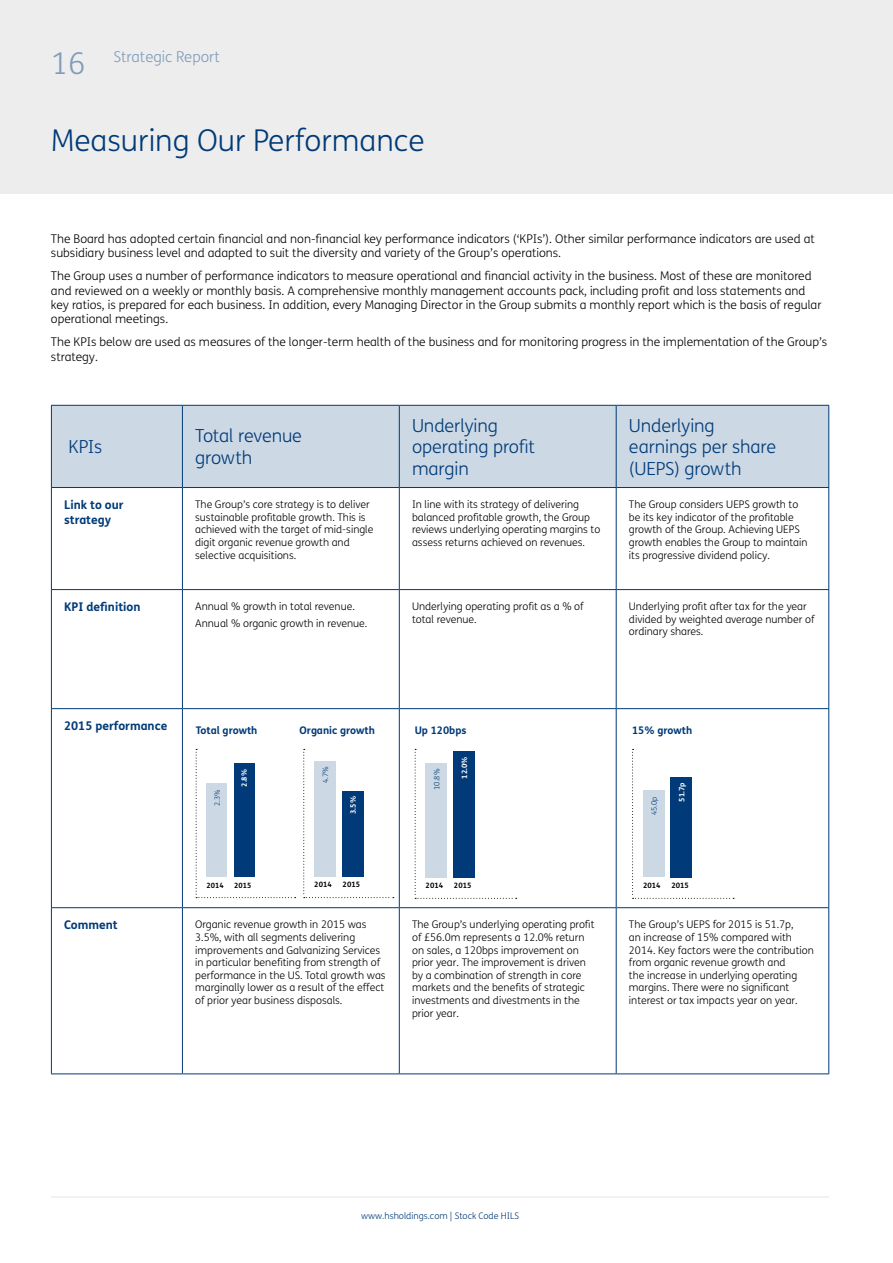
<style>
.page{position:relative;width:893px;height:1263px;background:#fff}
.page>*{position:absolute;margin:0;border:0;box-sizing:border-box;transform-origin:0 0}
.t1{font:300 30px "FS Me";color:#003a78}
.t2{font:300 18px/21.6px "FS Me";letter-spacing:-.01em;color:#003a78}
.t3{font:300 15px "FS Me";color:#809cbc}
.t4{font:300 12px/14.4px "FS Me";color:#000}
.t5{font:700 12px/14.4px "FS Me";color:#003a78}
.t6{font:300 10.5px/12.6px "FS Me";color:#000}
.t7{font:700 10.5px "FS Me";color:#003a78}
.t8{font:300 9px "FS Me";color:#003a78}
.t9{font:700 7.5px "FS Me";color:#000}
.t10{font:300 7.5px "FS Me";color:#003a78}
.t11{font:700 7.5px "FS Me";color:#fff}
.t12{font:700 7.35px "FS Me";color:#000}
.t13{font:300 7.35px "FS Me";color:#003a78}
.t14{font:700 7.35px "FS Me";color:#fff}
.s1{font-size:30px}
</style>
<div class="page">
<div style="left:0;top:0;width:893px;height:194px;background:#ededed"></div>
<hr style="left:51px;top:1196px;width:778px;height:2px;background:#ededed">
<div style="left:52px;top:406px;width:776px;height:81px;background:#ccd8e4"></div>
<hr style="left:51px;top:406px;width:1px;height:81px;background:#003a78">
<hr style="left:51px;top:405px;width:131px;height:1px;background:#003a78">
<hr style="left:182px;top:406px;width:1px;height:81px;background:#003a78">
<hr style="left:182px;top:405px;width:217px;height:1px;background:#003a78">
<hr style="left:399px;top:406px;width:1px;height:81px;background:#003a78">
<hr style="left:399px;top:405px;width:217px;height:1px;background:#003a78">
<hr style="left:616px;top:406px;width:1px;height:81px;background:#003a78">
<hr style="left:616px;top:405px;width:213px;height:1px;background:#003a78">
<hr style="left:828px;top:406px;width:1px;height:81px;background:#003a78">
<hr style="left:51px;top:488px;width:1px;height:101px;background:#003a78">
<hr style="left:51px;top:487px;width:131px;height:1px;background:#003a78">
<hr style="left:182px;top:488px;width:1px;height:101px;background:#003a78">
<hr style="left:182px;top:487px;width:217px;height:1px;background:#003a78">
<hr style="left:399px;top:488px;width:1px;height:101px;background:#003a78">
<hr style="left:399px;top:487px;width:217px;height:1px;background:#003a78">
<hr style="left:616px;top:488px;width:1px;height:101px;background:#003a78">
<hr style="left:616px;top:487px;width:213px;height:1px;background:#003a78">
<hr style="left:828px;top:488px;width:1px;height:101px;background:#003a78">
<hr style="left:51px;top:590px;width:1px;height:118px;background:#003a78">
<hr style="left:51px;top:589px;width:131px;height:1px;background:#003a78">
<hr style="left:182px;top:590px;width:1px;height:118px;background:#003a78">
<hr style="left:182px;top:589px;width:217px;height:1px;background:#003a78">
<hr style="left:399px;top:590px;width:1px;height:118px;background:#003a78">
<hr style="left:399px;top:589px;width:217px;height:1px;background:#003a78">
<hr style="left:616px;top:590px;width:1px;height:118px;background:#003a78">
<hr style="left:616px;top:589px;width:213px;height:1px;background:#003a78">
<hr style="left:828px;top:590px;width:1px;height:118px;background:#003a78">
<hr style="left:51px;top:709px;width:1px;height:198px;background:#003a78">
<hr style="left:51px;top:708px;width:131px;height:1px;background:#003a78">
<hr style="left:182px;top:709px;width:1px;height:198px;background:#003a78">
<hr style="left:182px;top:708px;width:217px;height:1px;background:#003a78">
<hr style="left:399px;top:709px;width:1px;height:198px;background:#003a78">
<hr style="left:399px;top:708px;width:217px;height:1px;background:#003a78">
<hr style="left:616px;top:709px;width:1px;height:198px;background:#003a78">
<hr style="left:616px;top:708px;width:213px;height:1px;background:#003a78">
<hr style="left:828px;top:709px;width:1px;height:198px;background:#003a78">
<hr style="left:51px;top:908px;width:1px;height:165px;background:#003a78">
<hr style="left:51px;top:907px;width:131px;height:1px;background:#003a78">
<hr style="left:51px;top:1073px;width:131px;height:1px;background:#003a78">
<hr style="left:182px;top:908px;width:1px;height:165px;background:#003a78">
<hr style="left:182px;top:907px;width:217px;height:1px;background:#003a78">
<hr style="left:182px;top:1073px;width:217px;height:1px;background:#003a78">
<hr style="left:399px;top:908px;width:1px;height:165px;background:#003a78">
<hr style="left:399px;top:907px;width:217px;height:1px;background:#003a78">
<hr style="left:399px;top:1073px;width:217px;height:1px;background:#003a78">
<hr style="left:616px;top:908px;width:1px;height:165px;background:#003a78">
<hr style="left:616px;top:907px;width:213px;height:1px;background:#003a78">
<hr style="left:828px;top:908px;width:1px;height:165px;background:#003a78">
<hr style="left:616px;top:1073px;width:213px;height:1px;background:#003a78">
<svg style="left:196px;top:749px;width:100px;height:149px"></svg>
<div style="left:234px;top:764px;width:20px;height:113px;background:#003a78"></div>
<div style="left:206px;top:784px;width:21px;height:93px;background:#ccd8e4"></div>
<svg style="left:303px;top:749px;width:91px;height:149px"></svg>
<div style="left:342px;top:791px;width:21px;height:85px;background:#003a78"></div>
<div style="left:314px;top:761px;width:21px;height:115px;background:#ccd8e4"></div>
<svg style="left:415px;top:749px;width:102px;height:150px"></svg>
<div style="left:453px;top:751px;width:22px;height:126px;background:#003a78"></div>
<div style="left:426px;top:763px;width:21px;height:114px;background:#ccd8e4"></div>
<svg style="left:632px;top:749px;width:102px;height:150px"></svg>
<div style="left:671px;top:777px;width:21px;height:100px;background:#003a78"></div>
<div style="left:643px;top:791px;width:21px;height:86px;background:#ccd8e4"></div>
<h3 class="t3" style="left:51px;top:47px;width:170px"><span class="s1">16</span> Strategic Report</h3>
<h1 class="t1" style="left:51px;top:119px;width:375px">Measuring Our Performance</h1>
<p class="t4" style="left:51px;top:231px;width:765px">The Board has adopted certain financial and non-financial key performance indicators (‘KPIs’). Other similar performance indicators are used at subsidiary business level and adapted to suit the diversity and variety of the Group’s operations.</p>
<p class="t4" style="left:51px;top:268px;width:772px">The Group uses a number of performance indicators to measure operational and financial activity in the business. Most of these are monitored and reviewed on a weekly or monthly basis. A comprehensive monthly management accounts pack, including profit and loss statements and key ratios, is prepared for each business. In addition, every Managing Director in the Group submits a monthly report which is the basis of regular operational meetings.</p>
<p class="t4" style="left:51px;top:335px;width:778px">The KPIs below are used as measures of the longer-term health of the business and for monitoring progress in the implementation of the Group’s strategy.</p>
<h2 class="t2" style="left:69px;top:435px;width:35px">KPIs</h2>
<h2 class="t2" style="left:195px;top:425px;width:108px">Total revenue growth</h2>
<h2 class="t2" style="left:412px;top:414px;width:125px">Underlying operating profit margin</h2>
<h2 class="t2" style="left:629px;top:414px;width:149px">Underlying earnings per share (UEPS) growth</h2>
<p class="t5" style="left:64px;top:497px;width:61px">Link to our strategy</p>
<p class="t6" style="left:195px;top:498px;width:180px">The Group’s core strategy is to deliver sustainable profitable growth. This is achieved with the target of mid-single digit organic revenue growth and selective acquisitions.</p>
<p class="t6" style="left:412px;top:498px;width:190px">In line with its strategy of delivering balanced profitable growth, the Group reviews underlying operating margins to assess returns achieved on revenues.</p>
<p class="t6" style="left:629px;top:498px;width:180px">The Group considers UEPS growth to be its key indicator of the profitable growth of the Group. Achieving UEPS growth enables the Group to maintain its progressive dividend policy.</p>
<p class="t5" style="left:64px;top:599px;width:78px">KPI definition</p>
<p class="t6" style="left:195px;top:598px;width:174px;line-height:16.8px">Annual % growth in total revenue.<br>Annual % organic growth in revenue.</p>
<p class="t6" style="left:412px;top:600px;width:173px">Underlying operating profit as a % of total revenue.</p>
<p class="t6" style="left:629px;top:600px;width:187px">Underlying profit after tax for the year divided by weighted average number of ordinary shares.</p>
<p class="t5" style="left:64px;top:718px;width:105px">2015 performance</p>
<p class="t7" style="left:196px;top:722px;width:63px">Total growth</p>
<p class="t7" style="left:300px;top:722px;width:77px">Organic growth</p>
<p class="t7" style="left:415px;top:722px;width:53px">Up 120bps</p>
<p class="t7" style="left:632px;top:722px;width:62px">15% growth</p>
<p class="t13" style="left:212px;top:806px;width:18px;rotate:-90deg">2.3%</p>
<p class="t14" style="left:239px;top:786px;width:19px;rotate:-90deg">2.8%</p>
<p class="t10" style="left:320px;top:783px;width:18px;rotate:-90deg">4.7%</p>
<p class="t11" style="left:347px;top:814px;width:19px;rotate:-90deg">3.5%</p>
<p class="t10" style="left:432px;top:790px;width:23px;rotate:-90deg">10.8%</p>
<p class="t11" style="left:459px;top:778px;width:24px;rotate:-90deg">12.0%</p>
<p class="t10" style="left:649px;top:815px;width:20px;rotate:-90deg">45.0p</p>
<p class="t11" style="left:676px;top:801px;width:21px;rotate:-90deg">51.7p</p>
<p class="t12" style="left:206px;top:879px;width:19px">2014</p>
<p class="t12" style="left:234px;top:879px;width:19px">2015</p>
<p class="t9" style="left:314px;top:879px;width:19px">2014</p>
<p class="t9" style="left:343px;top:879px;width:19px">2015</p>
<p class="t9" style="left:426px;top:880px;width:19px">2014</p>
<p class="t9" style="left:454px;top:880px;width:19px">2015</p>
<p class="t9" style="left:643px;top:880px;width:19px">2014</p>
<p class="t9" style="left:671px;top:880px;width:19px">2015</p>
<p class="t5" style="left:64px;top:917px;width:55px">Comment</p>
<p class="t6" style="left:195px;top:918px;width:192px">Organic revenue growth in 2015 was 3.5%, with all segments delivering improvements and Galvanizing Services in particular benefiting from strength of performance in the US. Total growth was marginally lower as a result of the effect of prior year business disposals.</p>
<p class="t6" style="left:412px;top:918px;width:184px">The Group’s underlying operating profit of £56.0m represents a 12.0% return on sales, a 120bps improvement on prior year. The improvement is driven by a combination of strength in core markets and the benefits of strategic investments and divestments in the prior year.</p>
<p class="t6" style="left:629px;top:918px;width:186px">The Group’s UEPS for 2015 is 51.7p,<br>an increase of 15% compared with 2014. Key factors were the contribution from organic revenue growth and<br>the increase in underlying operating margins. There were no significant interest or tax impacts year on year.</p>
<p class="t8" style="left:361px;top:1209px;width:160px">www.hsholdings.com | Stock Code HILS</p>
</div>
